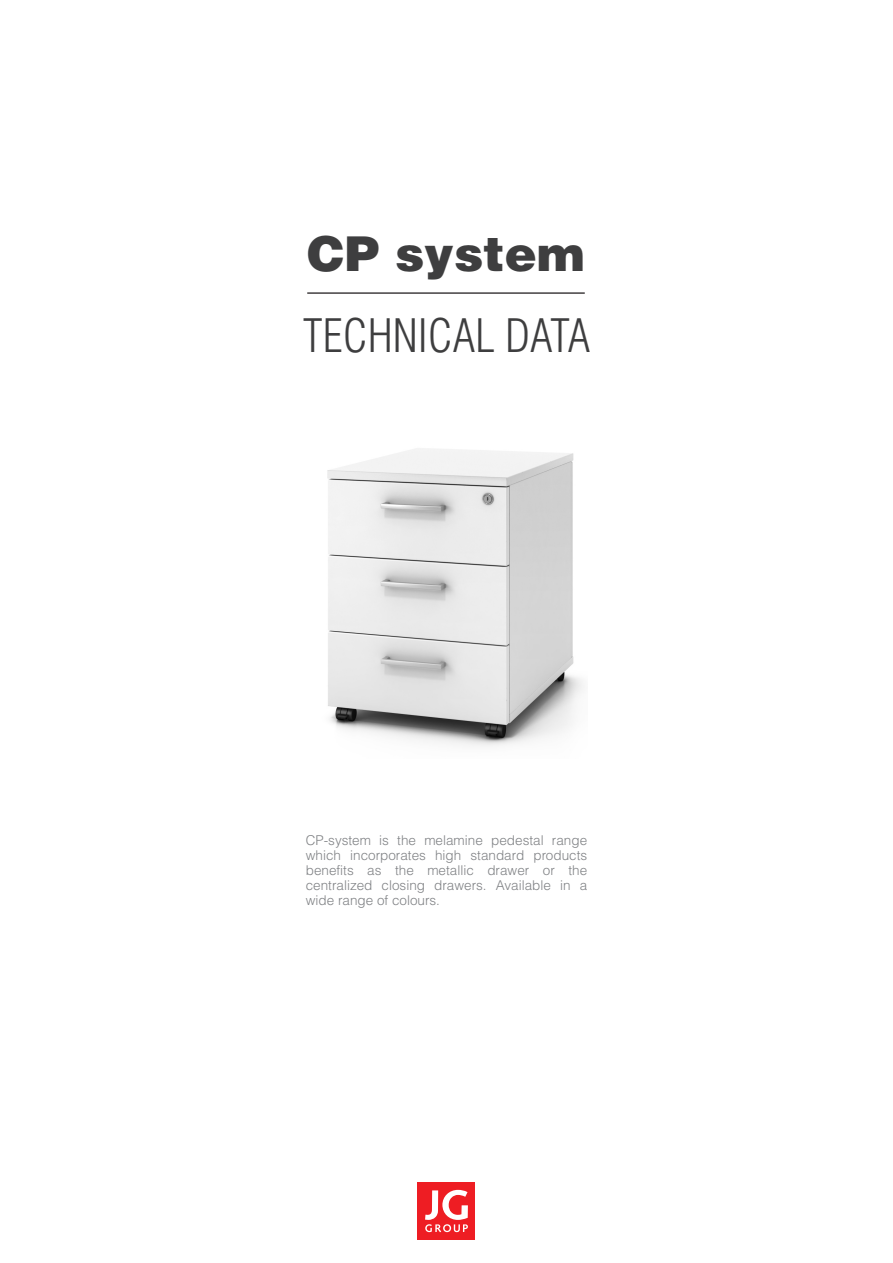
<style>
.page{position:relative;width:893px;height:1263px;background:#fff}
.page>*{position:absolute;margin:0;border:0;box-sizing:border-box;transform-origin:0 0}
.t1{font:900 48px "Helvetica LT Std";color:#3e3e3f}
.t2{font:300 condensed 45px "Helvetica";color:#3e3e3f}
.t3{font:300 13.5px/15px "Helvetica LT Std";color:#808285;text-align:justify}
</style>
<div class="page">
<div style="left:418px;top:1182px;width:57px;height:58px;background:#ee1d23"></div>
<svg style="left:425px;top:1190px;width:43px;height:42px"></svg>
<hr style="left:307px;top:292px;width:278px;height:2px;background:#231f20">
<img style="left:327px;top:448px;width:257px;height:298px">
<p class="t1" style="left:307px;top:222px;width:279px">CP system</p>
<p class="t2" style="left:303px;top:307px;width:289px">TECHNICAL DATA</p>
<p class="t3" style="left:306px;top:832px;width:283px">CP-system is the melamine pedestal range which incorporates high standard products benefits as the metallic drawer or the centralized closing drawers. Available in a wide range of colours.</p>
</div>
